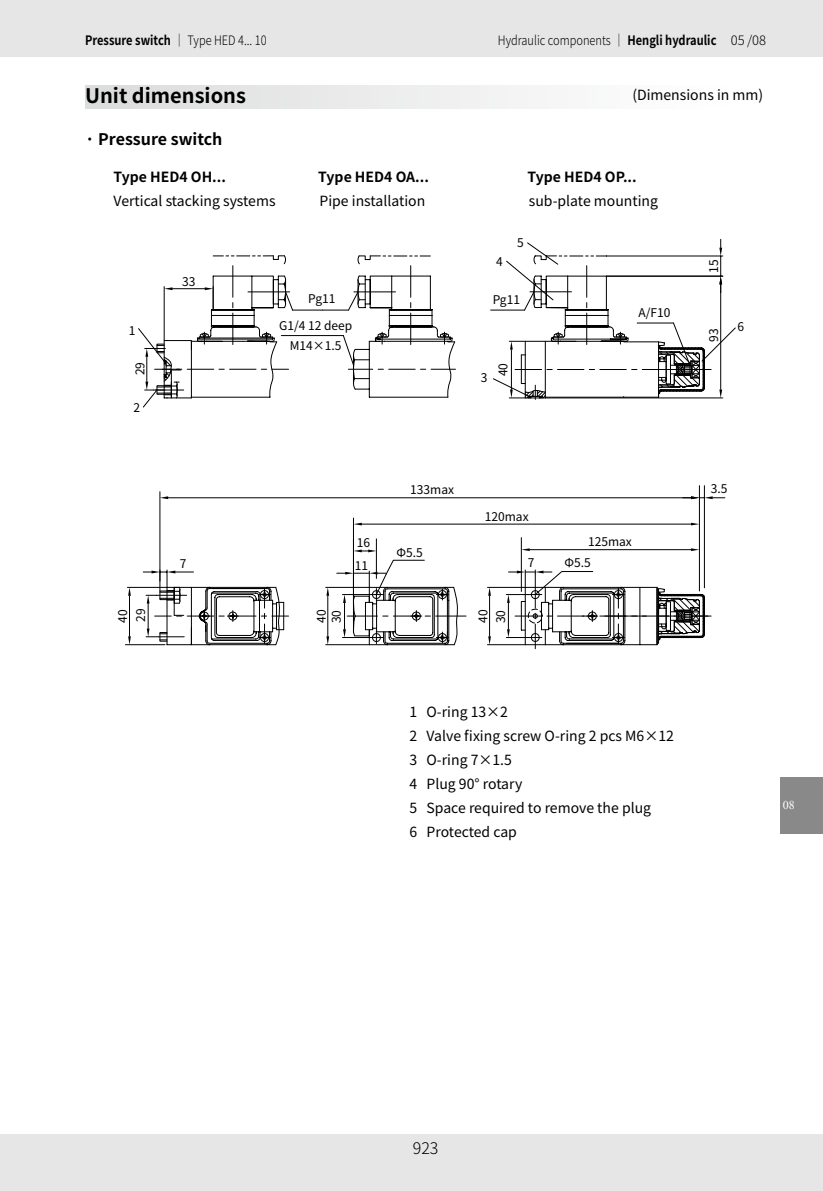
<style>
.page{position:relative;width:823px;height:1191px;background:#fff}
.page>*{position:absolute;margin:0;border:0;box-sizing:border-box;transform-origin:0 0}
.t1{font:700 20px "Noto Sans Hans";color:#000}
.t2{font:700 16px "Noto Sans Hans";color:#000}
.t3{font:300 16px "Noto Sans Hans";color:#000}
.t4{font:14px/24px "Noto Sans Hans";color:#000}
.t5{font:700 14px "Noto Sans Hans";color:#000}
.t6{font:300 13px "Noto Sans Hans";color:#000;scale:.85 1}
.t7{font:700 13px "Noto Sans Hans";color:#000;scale:.85 1}
.t8{font:300 13px "Noto Sans Hans";color:#000}
.t9{font:12px/19.6px "Noto Sans Hans";color:#000}
.t10{font:12px "Times New Roman";color:#fff}
.s1{font-weight:300}
.s2{font-weight:700}
</style>
<div class="page">
<div style="left:0;top:0;width:822px;height:57px;background:#e6e6e6"></div>
<div style="left:0;top:1134px;width:822px;height:57px;background:#e6e6e6"></div>
<div style="left:780px;top:777px;width:42px;height:56px;background:#898989"></div>
<svg style="left:138px;top:239px;width:597px;height:169px"></svg>
<hr style="left:376px;top:539px;width:1px;height:39px;background:#000">
<svg style="left:354px;top:549px;width:22px;height:3px"></svg>
<hr style="left:168px;top:497px;width:522px;height:1px;background:#000">
<hr style="left:698px;top:485px;width:1px;height:106px;background:#000">
<hr style="left:159px;top:491px;width:1px;height:90px;background:#000">
<svg style="left:160px;top:496px;width:8px;height:3px"></svg>
<hr style="left:353px;top:518px;width:1px;height:88px;background:#000">
<hr style="left:361px;top:524px;width:329px;height:1px;background:#000">
<svg style="left:354px;top:523px;width:7px;height:2px"></svg>
<svg style="left:690px;top:523px;width:9px;height:2px"></svg>
<hr style="left:520px;top:537px;width:1px;height:54px;background:#000">
<hr style="left:529px;top:549px;width:161px;height:1px;background:#000">
<svg style="left:521px;top:548px;width:8px;height:3px"></svg>
<svg style="left:690px;top:548px;width:9px;height:3px"></svg>
<hr style="left:703px;top:485px;width:1px;height:103px;background:#000">
<svg style="left:682px;top:496px;width:42px;height:3px"></svg>
<hr style="left:129px;top:596px;width:1px;height:40px;background:#000">
<hr style="left:127px;top:587px;width:40px;height:1px;background:#000">
<hr style="left:125px;top:644px;width:40px;height:1px;background:#000">
<svg style="left:128px;top:636px;width:3px;height:8px"></svg>
<svg style="left:128px;top:587px;width:3px;height:9px"></svg>
<svg style="left:143px;top:560px;width:567px;height:89px"></svg>
<div style="left:85px;top:85px;width:652px;height:24px;background:linear-gradient(to right,#dbdcdc,#fff)"></div>
<p class="t7" style="left:85px;top:33px;width:215px">Pressure switch <span class="s1">｜ Type HED 4... 10</span></p>
<p class="t8" style="left:730px;top:33px;width:37px">05 /08</p>
<p class="t6" style="left:497px;top:33px;width:258px">Hydraulic components ｜ <span class="s2">Hengli hydraulic</span></p>
<p class="t1" style="left:85px;top:84px;width:162px">Unit dimensions</p>
<p class="t4" style="left:632px;top:84px;width:132px">(Dimensions in mm)</p>
<p class="t2" style="left:85px;top:130px;width:139px">· Pressure switch</p>
<p class="t5" style="left:113px;top:169px;width:114px">Type HED4 OH...</p>
<p class="t5" style="left:318px;top:169px;width:112px">Type HED4 OA...</p>
<p class="t5" style="left:527px;top:169px;width:111px">Type HED4 OP...</p>
<p class="t4" style="left:113px;top:190px;width:163px">Vertical stacking systems</p>
<p class="t4" style="left:319px;top:190px;width:107px">Pipe installation</p>
<p class="t4" style="left:528px;top:190px;width:131px">sub-plate mounting</p>
<p class="t9" style="left:129px;top:321px;width:8px">1</p>
<p class="t9" style="left:130px;top:375px;width:15px;rotate:-90deg">29</p>
<p class="t9" style="left:133px;top:398px;width:8px">2</p>
<p class="t9" style="left:182px;top:272px;width:15px">33</p>
<p class="t9" style="left:308px;top:289px;width:29px">Pg11</p>
<p class="t9" style="left:279px;top:316px;width:75px;text-align:center">G1/4 12 deep<br>M14×1.5</p>
<p class="t9" style="left:496px;top:252px;width:8px">4</p>
<p class="t9" style="left:517px;top:233px;width:8px">5</p>
<p class="t9" style="left:492px;top:290px;width:29px">Pg11</p>
<p class="t9" style="left:480px;top:368px;width:8px">3</p>
<p class="t9" style="left:493px;top:376px;width:15px;rotate:-90deg">40</p>
<p class="t9" style="left:410px;top:480px;width:45px">133max</p>
<p class="t9" style="left:484px;top:507px;width:45px">120max</p>
<p class="t9" style="left:357px;top:533px;width:15px">16</p>
<p class="t9" style="left:396px;top:543px;width:28px">Φ5.5</p>
<p class="t9" style="left:180px;top:554px;width:8px">7</p>
<p class="t9" style="left:354px;top:556px;width:15px">11</p>
<p class="t9" style="left:527px;top:553px;width:8px">7</p>
<p class="t9" style="left:114px;top:623px;width:16px;line-height:18px;rotate:-90deg">40<br>29</p>
<p class="t9" style="left:314px;top:623px;width:15px;line-height:15.2px;rotate:-90deg">40<br>30</p>
<p class="t9" style="left:474px;top:623px;width:15px;line-height:17.6px;rotate:-90deg">40<br>30</p>
<p class="t9" style="left:638px;top:303px;width:33px">A/F10</p>
<p class="t9" style="left:587px;top:532px;width:45px">125max</p>
<p class="t9" style="left:564px;top:553px;width:28px">Φ5.5</p>
<p class="t9" style="left:703px;top:273px;width:15px;rotate:-90deg">15</p>
<p class="t9" style="left:703px;top:342px;width:15px;rotate:-90deg">93</p>
<p class="t9" style="left:737px;top:317px;width:8px">6</p>
<p class="t9" style="left:710px;top:479px;width:18px">3.5</p>
<p class="t4" style="left:409px;top:700px;width:266px">1 O-ring 13×2<br>2 Valve fixing screw O-ring 2 pcs M6×12<br>3 O-ring 7×1.5<br>4 Plug 90° rotary<br>5 Space required to remove the plug<br>6 Protected cap</p>
<p class="t10" style="left:782px;top:797px;width:13px">08</p>
<p class="t3" style="left:412px;top:1139px;width:27px">923</p>
</div>
